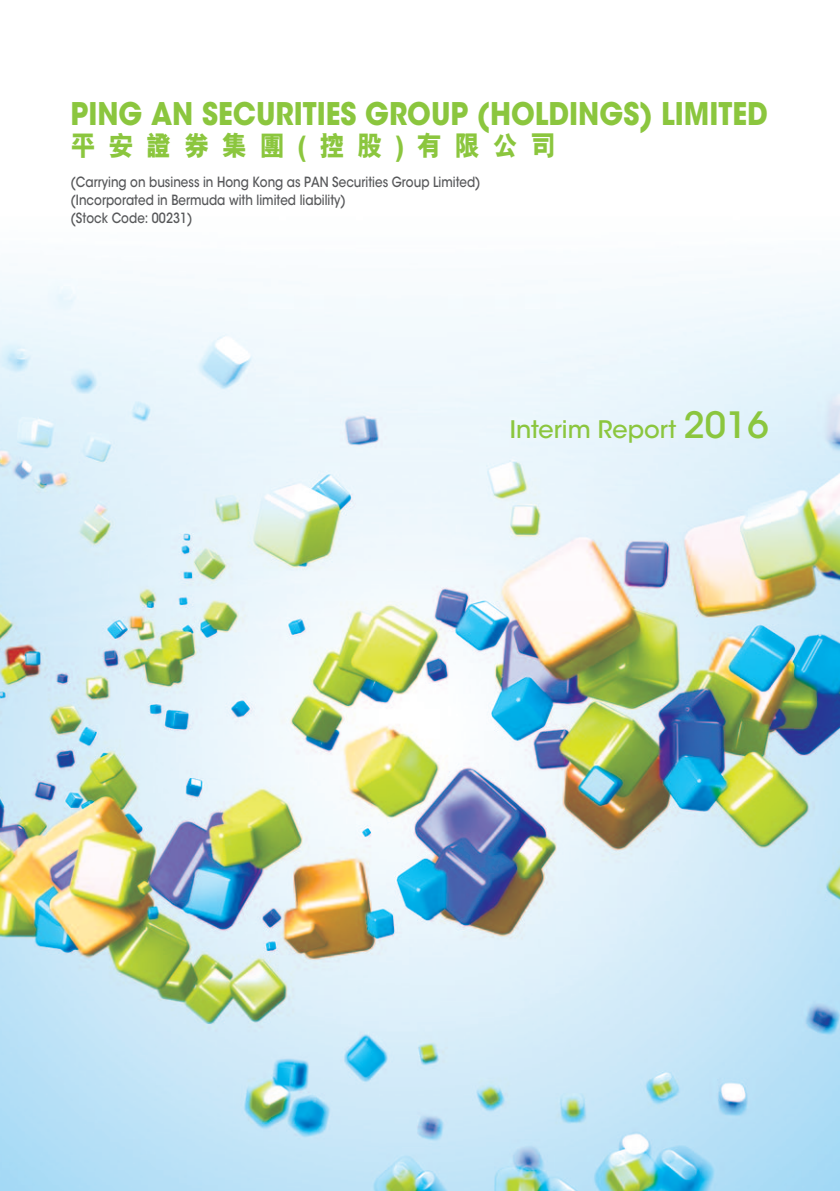
<style>
.page{position:relative;width:840px;height:1191px;background:#fff}
.page>*{position:absolute;margin:0;border:0;box-sizing:border-box;transform-origin:0 0}
.t1{font:700 31px "ITC Avant Garde Std";color:#8bc63e;scale:.9 1}
.t2{font:800 28px "M Hei HK";letter-spacing:.5em;color:#8bc63e;scale:.9 1}
.t3{font:500 24px "ITC Avant Garde Std";color:#8bc63e}
.t4{font:500 14px/18px "ITC Avant Garde Std";color:#57585a;scale:.85 1}
.s1{font-size:36px}
</style>
<div class="page">
<img style="left:0;top:266px;width:839px;height:925px">
<h1 class="t1" style="left:71px;top:93px;width:775px">PING AN SECURITIES GROUP (HOLDINGS) LIMITED</h1>
<h2 class="t2" style="left:71px;top:127px;width:540px">平安證券集團(控股)有限公司</h2>
<p class="t4" style="left:71px;top:173px;width:483px">(Carrying on business in Hong Kong as PAN Securities Group Limited) (Incorporated in Bermuda with limited liability)<br>(Stock Code: 00231)</p>
<h3 class="t3" style="left:509px;top:414px;width:260px">Interim Report <span class="s1">2016</span></h3>
</div>
